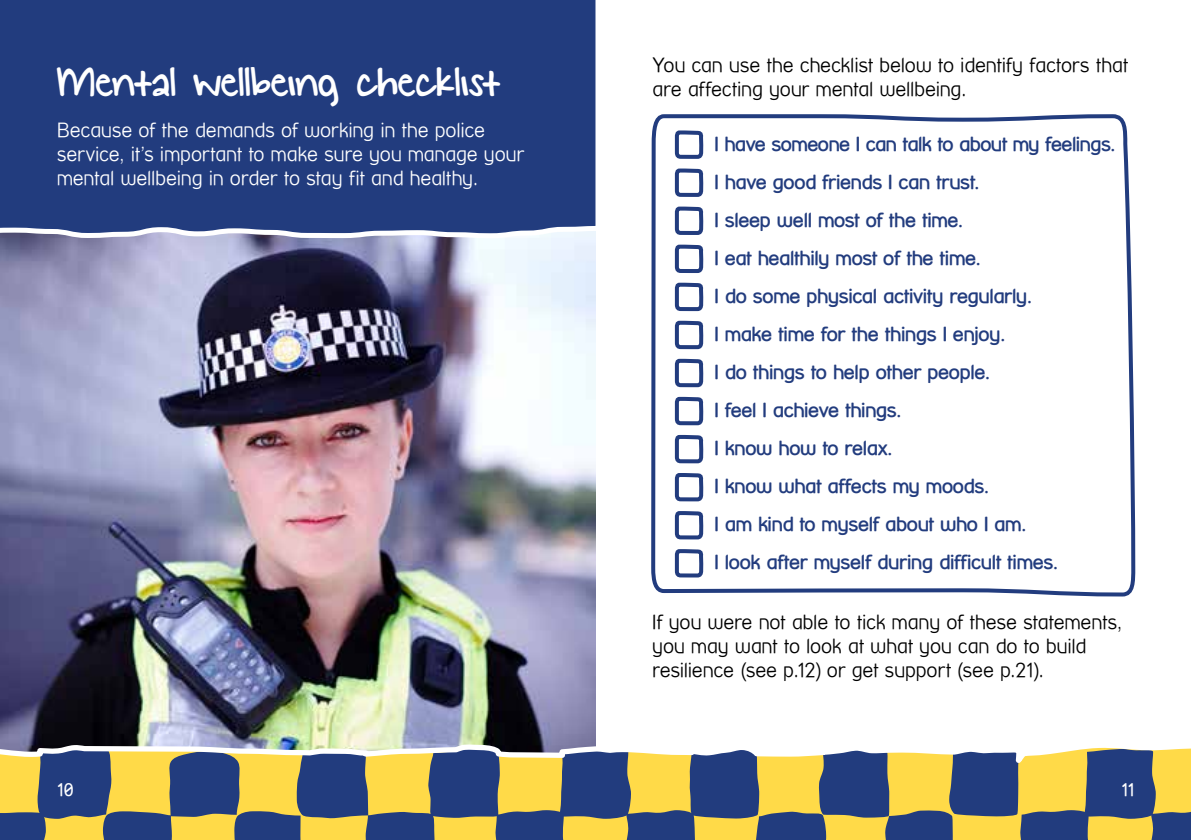
<style>
.page{position:relative;width:1191px;height:840px;background:#fff}
.page>*{position:absolute;margin:0;border:0;box-sizing:border-box;transform-origin:0 0}
.t1{font:46px "KG Small Town Southern Girl";letter-spacing:-.01em;color:#fff}
.t2{font:700 20px/38px "Street Corner";letter-spacing:-.015em;color:#223c7e}
.t3{font:100 20px/24px "Street Corner";letter-spacing:-.015em;color:#000}
.t4{font:100 20px/24px "Street Corner";letter-spacing:-.015em;color:#fff}
.t5{font:18px "Street Corner";color:#fff}
</style>
<div class="page">
<img style="left:0;top:240px;width:595px;height:499px">
<div style="left:0;top:0;width:596px;height:240px;background:#223c7e"></div>
<svg style="left:651px;top:114px;width:485px;height:483px"></svg>
<svg style="left:673px;top:128px;width:32px;height:451px"></svg>
<svg style="left:0;top:739px;width:1191px;height:100px;background:#929075"></svg>
<h1 class="t1" style="left:57px;top:57px;width:444px">Mental wellbeing checklist</h1>
<p class="t4" style="left:57px;top:118px;width:469px">Because of the demands of working in the police service, it’s important to make sure you manage your mental wellbeing in order to stay fit and healthy.</p>
<p class="t3" style="left:652px;top:53px;width:477px">You can use the checklist below to identify factors that are affecting your mental wellbeing.</p>
<p class="t2" style="left:714px;top:125px;width:402px">I have someone I can talk to about my feelings.<br>I have good friends I can trust.<br>I sleep well most of the time.<br>I eat healthily most of the time.<br>I do some physical activity regularly.<br>I make time for the things I enjoy.<br>I do things to help other people.<br>I feel I achieve things.<br>I know how to relax.<br>I know what affects my moods.<br>I am kind to myself about who I am.<br>I look after myself during difficult times.</p>
<p class="t3" style="left:652px;top:609px;width:472px">If you were not able to tick many of these statements, you may want to look at what you can do to build resilience (see p.12) or get support (see p.21).</p>
<p class="t5" style="left:57px;top:779px;width:19px">10</p>
<p class="t5" style="left:1121px;top:779px;width:15px">11</p>
</div>
